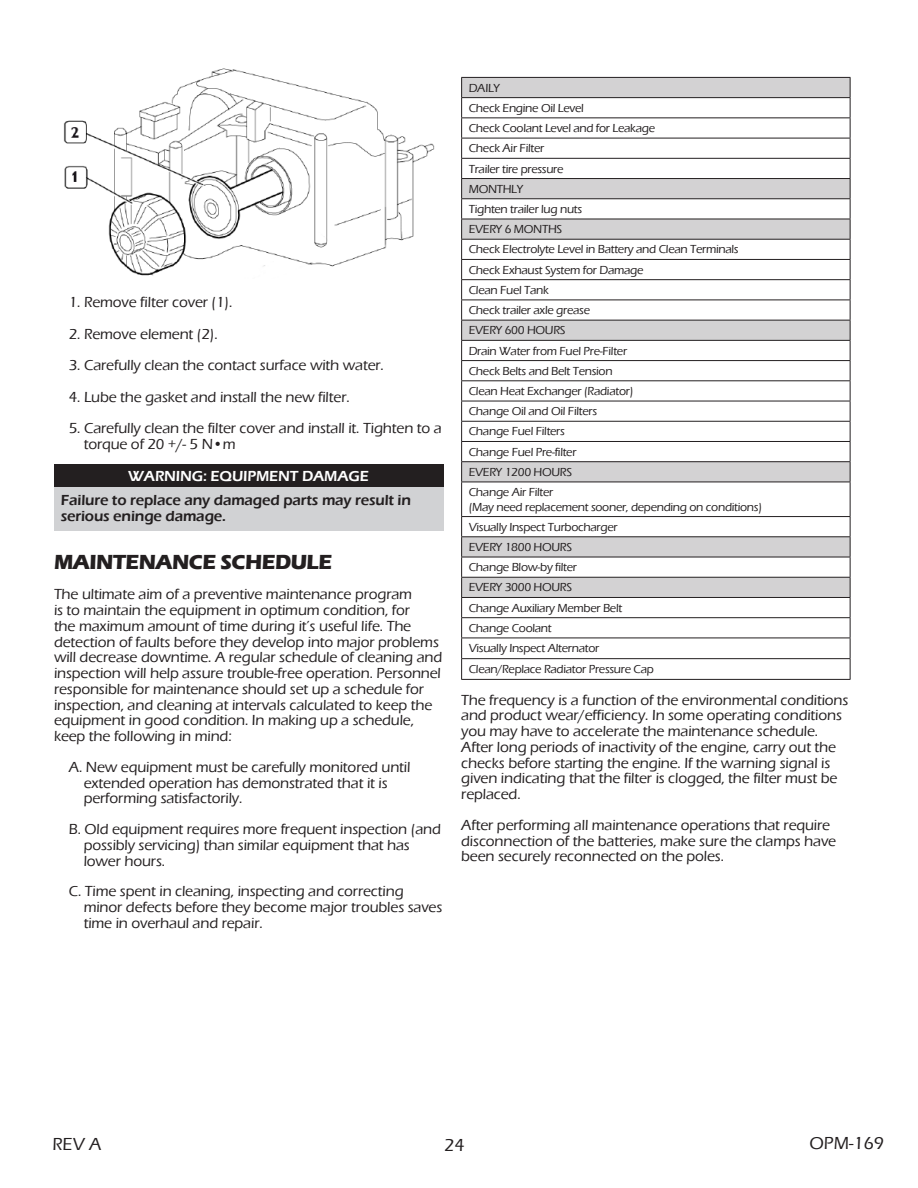
<style>
.page{position:relative;width:918px;height:1188px;background:#fff}
.page>*{position:absolute;margin:0;border:0;box-sizing:border-box;transform-origin:0 0}
.SUB_HEADING{font:700 21px "Eras ITC";letter-spacing:-.025em;color:#231f20}
.t1{font:500 18px "Eras ITC";color:#231f20}
.Body_text{font:500 15px/15.8px "Eras ITC";letter-spacing:-.01em;color:#231f20}
.CAUTION_ITALIC{font:600 15px/16.5px "Eras ITC";letter-spacing:-.01em;color:#231f20}
.CAUTION{font:600 15px "Eras ITC";letter-spacing:-.01em;color:#fff}
.TOC_Sub_Heading{font:500 12px "Eras ITC";letter-spacing:-.025em;color:#231f20}
</style>
<div class="page">
<svg style="left:462px;top:78px;width:388px;height:519px"></svg>
<hr style="left:461px;top:77px;width:389px;height:1px;background:#231f20">
<hr style="left:461px;top:97px;width:389px;height:1px;background:#231f20">
<hr style="left:461px;top:117px;width:389px;height:1px;background:#231f20">
<hr style="left:461px;top:138px;width:389px;height:1px;background:#231f20">
<hr style="left:461px;top:158px;width:389px;height:1px;background:#231f20">
<hr style="left:461px;top:178px;width:389px;height:1px;background:#231f20">
<hr style="left:461px;top:198px;width:389px;height:1px;background:#231f20">
<hr style="left:461px;top:219px;width:389px;height:1px;background:#231f20">
<hr style="left:461px;top:239px;width:389px;height:1px;background:#231f20">
<hr style="left:461px;top:259px;width:389px;height:1px;background:#231f20">
<hr style="left:461px;top:279px;width:389px;height:1px;background:#231f20">
<hr style="left:461px;top:300px;width:389px;height:1px;background:#231f20">
<hr style="left:461px;top:320px;width:389px;height:1px;background:#231f20">
<hr style="left:461px;top:340px;width:389px;height:1px;background:#231f20">
<hr style="left:461px;top:360px;width:389px;height:1px;background:#231f20">
<hr style="left:461px;top:380px;width:389px;height:1px;background:#231f20">
<hr style="left:461px;top:401px;width:389px;height:1px;background:#231f20">
<hr style="left:461px;top:421px;width:389px;height:1px;background:#231f20">
<hr style="left:461px;top:441px;width:389px;height:1px;background:#231f20">
<hr style="left:461px;top:461px;width:389px;height:1px;background:#231f20">
<svg style="left:461px;top:78px;width:1px;height:404px"></svg>
<svg style="left:850px;top:78px;width:1px;height:404px"></svg>
<hr style="left:461px;top:482px;width:389px;height:1px;background:#231f20">
<hr style="left:461px;top:482px;width:1px;height:34px;background:#231f20">
<hr style="left:850px;top:482px;width:1px;height:34px;background:#231f20">
<hr style="left:461px;top:516px;width:389px;height:1px;background:#231f20">
<hr style="left:461px;top:536px;width:389px;height:1px;background:#231f20">
<hr style="left:461px;top:557px;width:389px;height:1px;background:#231f20">
<hr style="left:461px;top:577px;width:389px;height:1px;background:#231f20">
<hr style="left:461px;top:597px;width:389px;height:1px;background:#231f20">
<hr style="left:461px;top:617px;width:389px;height:1px;background:#231f20">
<hr style="left:461px;top:638px;width:389px;height:1px;background:#231f20">
<hr style="left:461px;top:658px;width:389px;height:1px;background:#231f20">
<svg style="left:461px;top:517px;width:1px;height:162px"></svg>
<svg style="left:850px;top:517px;width:1px;height:162px"></svg>
<hr style="left:461px;top:679px;width:389px;height:1px;background:#231f20">
<div style="left:54px;top:464px;width:389px;height:28px;background:#231f20"></div>
<div style="left:54px;top:488px;width:389px;height:43px;background:#d1d2d4"></div>
<img style="left:63px;top:68px;width:372px;height:208px">
<p class="Body_text" style="left:69px;top:295px;width:165px">1. Remove filter cover (1).</p>
<p class="Body_text" style="left:69px;top:326px;width:151px">2. Remove element (2).</p>
<p class="Body_text" style="left:69px;top:358px;width:317px">3. Carefully clean the contact surface with water.</p>
<p class="Body_text" style="left:69px;top:389px;width:282px">4. Lube the gasket and install the new filter.</p>
<p class="Body_text" style="left:69px;top:421px;width:374px">5. Carefully clean the filter cover and install it. Tighten to a</p>
<p class="Body_text" style="left:84px;top:436px;width:153px">torque of 20 +/- 5 N•m</p>
<p class="CAUTION" style="left:128px;top:468px;width:242px">WARNING: EQUIPMENT DAMAGE</p>
<p class="CAUTION_ITALIC" style="left:61px;top:491px;width:352px">Failure to replace any damaged parts may result in serious eninge damage.</p>
<p class="SUB_HEADING" style="left:54px;top:550px;width:280px">MAINTENANCE SCHEDULE</p>
<p class="Body_text" style="left:54px;top:587px;width:390px">The ultimate aim of a preventive maintenance program<br>is to maintain the equipment in optimum condition, for<br>the maximum amount of time during it’s useful life. The detection of faults before they develop into major problems will decrease downtime. A regular schedule of cleaning and inspection will help assure trouble-free operation. Personnel responsible for maintenance should set up a schedule for inspection, and cleaning at intervals calculated to keep the equipment in good condition. In making up a schedule, keep the following in mind:</p>
<p class="Body_text" style="left:69px;top:759px;width:343px">A. New equipment must be carefully monitored until</p>
<p class="Body_text" style="left:84px;top:775px;width:306px">extended operation has demonstrated that it is</p>
<p class="Body_text" style="left:84px;top:791px;width:160px">performing satisfactorily.</p>
<p class="Body_text" style="left:69px;top:822px;width:374px">B. Old equipment requires more frequent inspection (and</p>
<p class="Body_text" style="left:84px;top:837px;width:328px">possibly servicing) than similar equipment that has</p>
<p class="Body_text" style="left:84px;top:853px;width:83px">lower hours.</p>
<p class="Body_text" style="left:69px;top:884px;width:336px">C. Time spent in cleaning, inspecting and correcting</p>
<p class="Body_text" style="left:84px;top:900px;width:360px">minor defects before they become major troubles saves</p>
<p class="Body_text" style="left:84px;top:915px;width:181px">time in overhaul and repair.</p>
<p class="TOC_Sub_Heading" style="left:469px;top:81px;width:33px">DAILY</p>
<p class="TOC_Sub_Heading" style="left:469px;top:101px;width:117px">Check Engine Oil Level</p>
<p class="TOC_Sub_Heading" style="left:469px;top:121px;width:188px">Check Coolant Level and for Leakage</p>
<p class="TOC_Sub_Heading" style="left:469px;top:142px;width:77px">Check Air Filter</p>
<p class="TOC_Sub_Heading" style="left:469px;top:162px;width:96px">Trailer tire pressure</p>
<p class="TOC_Sub_Heading" style="left:469px;top:182px;width:56px">MONTHLY</p>
<p class="TOC_Sub_Heading" style="left:469px;top:202px;width:115px">Tighten trailer lug nuts</p>
<p class="TOC_Sub_Heading" style="left:469px;top:223px;width:95px">EVERY 6 MONTHS</p>
<p class="TOC_Sub_Heading" style="left:469px;top:243px;width:271px">Check Electrolyte Level in Battery and Clean Terminals</p>
<p class="TOC_Sub_Heading" style="left:469px;top:263px;width:176px">Check Exhaust System for Damage</p>
<p class="TOC_Sub_Heading" style="left:469px;top:283px;width:82px">Clean Fuel Tank</p>
<p class="TOC_Sub_Heading" style="left:469px;top:303px;width:123px">Check trailer axle grease</p>
<p class="TOC_Sub_Heading" style="left:469px;top:324px;width:98px">EVERY 600 HOURS</p>
<p class="TOC_Sub_Heading" style="left:469px;top:344px;width:160px">Drain Water from Fuel Pre-Filter</p>
<p class="TOC_Sub_Heading" style="left:469px;top:364px;width:145px">Check Belts and Belt Tension</p>
<p class="TOC_Sub_Heading" style="left:469px;top:384px;width:166px">Clean Heat Exchanger (Radiator)</p>
<p class="TOC_Sub_Heading" style="left:469px;top:405px;width:130px">Change Oil and Oil Filters</p>
<p class="TOC_Sub_Heading" style="left:469px;top:425px;width:98px">Change Fuel Filters</p>
<p class="TOC_Sub_Heading" style="left:469px;top:445px;width:109px">Change Fuel Pre-filter</p>
<p class="TOC_Sub_Heading" style="left:469px;top:465px;width:105px">EVERY 1200 HOURS</p>
<p class="TOC_Sub_Heading" style="left:469px;top:485px;width:86px">Change Air Filter</p>
<p class="TOC_Sub_Heading" style="left:469px;top:500px;width:295px">(May need replacement sooner, depending on conditions)</p>
<p class="TOC_Sub_Heading" style="left:469px;top:520px;width:150px">Visually Inspect Turbocharger</p>
<p class="TOC_Sub_Heading" style="left:469px;top:540px;width:105px">EVERY 1800 HOURS</p>
<p class="TOC_Sub_Heading" style="left:469px;top:561px;width:110px">Change Blow-by filter</p>
<p class="TOC_Sub_Heading" style="left:469px;top:581px;width:105px">EVERY 3000 HOURS</p>
<p class="TOC_Sub_Heading" style="left:469px;top:601px;width:155px">Change Auxiliary Member Belt</p>
<p class="TOC_Sub_Heading" style="left:469px;top:621px;width:84px">Change Coolant</p>
<p class="TOC_Sub_Heading" style="left:469px;top:641px;width:132px">Visually Inspect Alternator</p>
<p class="TOC_Sub_Heading" style="left:469px;top:662px;width:187px">Clean/Replace Radiator Pressure Cap</p>
<p class="Body_text" style="left:461px;top:692px;width:389px">The frequency is a function of the environmental conditions and product wear/efficiency. In some operating conditions you may have to accelerate the maintenance schedule.<br>After long periods of inactivity of the engine, carry out the checks before starting the engine. If the warning signal is given indicating that the filter is clogged, the filter must be replaced.</p>
<p class="Body_text" style="left:461px;top:817px;width:376px">After performing all maintenance operations that require disconnection of the batteries, make sure the clamps have been securely reconnected on the poles.</p>
<p class="t1" style="left:52px;top:1134px;width:51px">REV A</p>
<p class="t1" style="left:444px;top:1135px;width:22px">24</p>
<p class="t1" style="left:810px;top:1133px;width:76px">OPM-169</p>
</div>
